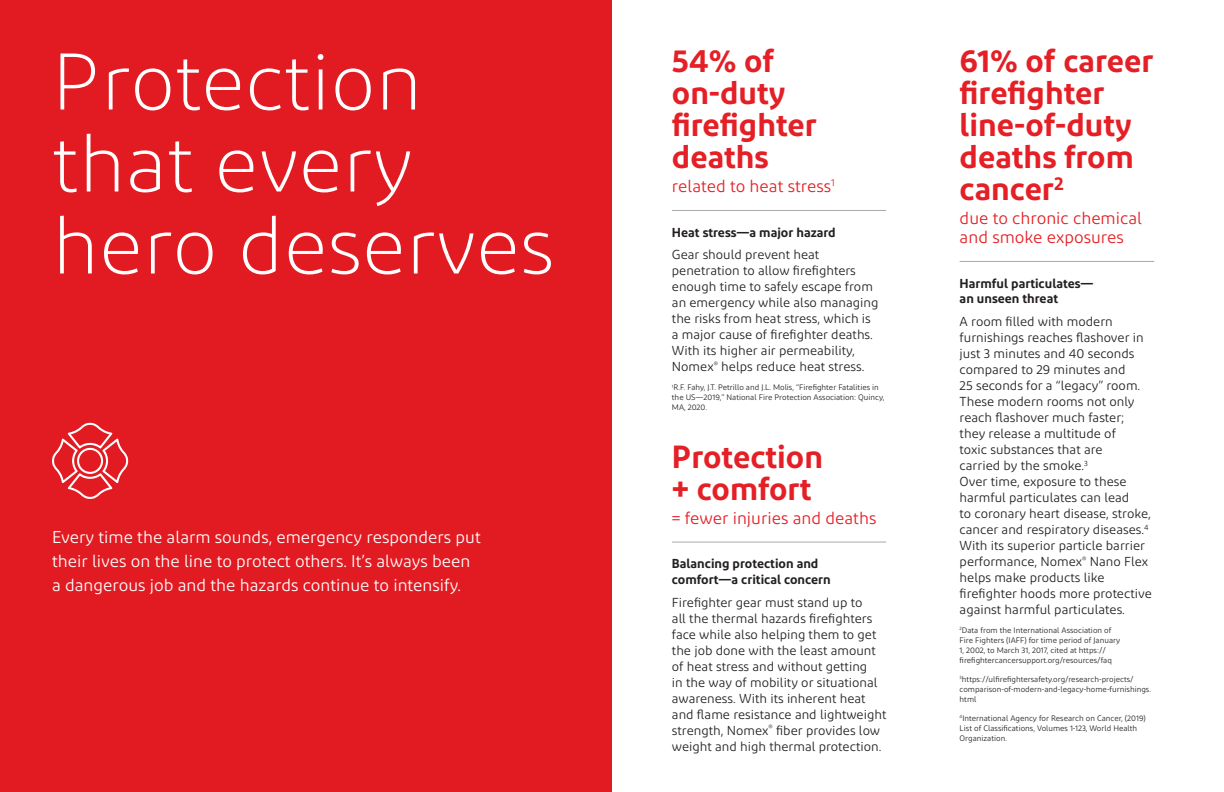
<style>
.page{position:relative;width:1224px;height:792px;background:#fff}
.page>*{position:absolute;margin:0;border:0;box-sizing:border-box;transform-origin:0 0}
.Callout_Title{font:300 80px/82px "Diodrum";color:#fff}
.Stats_Headline{font:600 32px/32px "Diodrum";color:#e41f25}
.Callout_body{font:17px/24px "Diodrum";color:#fff}
.Stats_Sub{font:17px/19px "Diodrum";color:#e41f25}
.Stats_Body{font:13px/16px "Diodrum";color:#231f20}
.Stats_Sub_2{font:600 13px/15.6px "Diodrum";color:#231f20}
.Stats_Footnote{font:8px/10px "Diodrum";color:#231f20}
</style>
<div class="page">
<div style="left:0;top:0;width:612px;height:792px;background:#e21a21"></div>
<svg style="left:52px;top:423px;width:76px;height:76px"></svg>
<hr style="left:672px;top:210px;width:214px;height:1px;background:#a8a9ad">
<hr style="left:960px;top:261px;width:194px;height:1px;background:#a8a9ad">
<hr style="left:672px;top:542px;width:214px;height:1px;background:#a8a9ad">
<p class="Callout_Title" style="left:52px;top:40px;width:504px">Protection that every hero deserves</p>
<p class="Callout_body" style="left:52px;top:524px;width:430px">Every time the alarm sounds, emergency responders put their lives on the line to protect others. It’s always been a dangerous job and the hazards continue to intensify.</p>
<p class="Stats_Headline" style="left:672px;top:44px;width:147px">54% of on-duty firefighter deaths</p>
<p class="Stats_Sub" style="left:672px;top:176px;width:164px">related to heat stress<sup>1</sup></p>
<p class="Stats_Sub_2" style="left:672px;top:224px;width:165px">Heat stress—a major hazard</p>
<p class="Stats_Body" style="left:672px;top:247px;width:208px">Gear should prevent heat penetration to allow firefighters enough time to safely escape from an emergency while also managing the risks from heat stress, which is a major cause of firefighter deaths.<br>With its higher air permeability, Nomex<sup>®</sup> helps reduce heat stress.</p>
<p class="Stats_Footnote" style="left:672px;top:382px;width:214px"><sup>1</sup>R.F. Fahy, J.T. Petrillo and J.L. Molis, “Firefighter Fatalities in the US—2019,” National Fire Protection Association: Quincy,<br>MA, 2020.</p>
<p class="Stats_Headline" style="left:672px;top:440px;width:153px">Protection + comfort</p>
<p class="Stats_Sub" style="left:672px;top:508px;width:206px">= fewer injuries and deaths</p>
<p class="Stats_Sub_2" style="left:672px;top:556px;width:160px">Balancing protection and comfort—a critical concern</p>
<p class="Stats_Body" style="left:672px;top:594px;width:216px">Firefighter gear must stand up to<br>all the thermal hazards firefighters face while also helping them to get the job done with the least amount of heat stress and without getting<br>in the way of mobility or situational awareness. With its inherent heat and flame resistance and lightweight strength, Nomex<sup>®</sup> fiber provides low weight and high thermal protection.</p>
<p class="Stats_Headline" style="left:960px;top:44px;width:195px">61% of career firefighter line-of-duty deaths from cancer<sup>2</sup></p>
<p class="Stats_Sub" style="left:960px;top:208px;width:184px">due to chronic chemical and smoke exposures</p>
<p class="Stats_Sub_2" style="left:960px;top:275px;width:135px">Harmful particulates— an unseen threat</p>
<p class="Stats_Body" style="left:960px;top:313px;width:194px">A room filled with modern furnishings reaches flashover in just 3 minutes and 40 seconds compared to 29 minutes and<br>25 seconds for a “legacy” room.<br>These modern rooms not only reach flashover much faster; they release a multitude of<br>toxic substances that are<br>carried by the smoke.<sup>3<br></sup>Over time, exposure to these harmful particulates can lead<br>to coronary heart disease, stroke, cancer and respiratory diseases.<sup>4<br></sup>With its superior particle barrier performance, Nomex<sup>®</sup> Nano Flex helps make products like firefighter hoods more protective against harmful particulates.</p>
<p class="Stats_Footnote" style="left:960px;top:625px;width:162px"><sup>2</sup>Data from the International Association of Fire Fighters (IAFF) for time period of January 1, 2002, to March 31, 2017, cited at https:// firefightercancersupport.org/resources/faq</p>
<p class="Stats_Footnote" style="left:960px;top:674px;width:193px"><sup>3</sup>https://ulfirefightersafety.org/research-projects/ comparison-of-modern-and-legacy-home-furnishings. html</p>
<p class="Stats_Footnote" style="left:960px;top:713px;width:188px"><sup>4</sup>International Agency for Research on Cancer, (2019)<br>List of Classifications, Volumes 1-123, World Health<br>Organization.</p>
</div>
